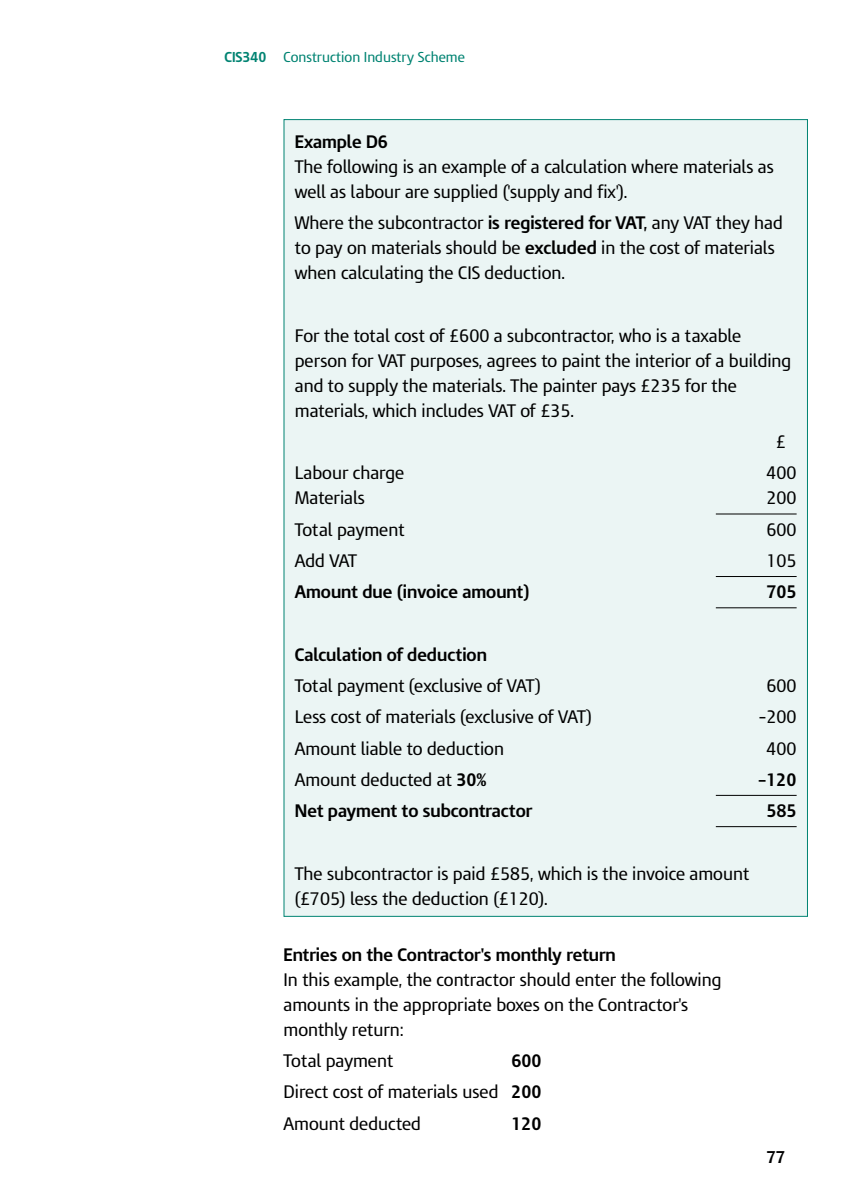
<style>
.page{position:relative;width:842px;height:1191px;background:#fff}
.page>*{position:absolute;margin:0;border:0;box-sizing:border-box;transform-origin:0 0}
.t1{font:17px/25px "IR Modena";color:#000}
.t2{font:700 17px "IR Modena";color:#000}
.t3{font:700 16px "IR Modena";color:#000}
.t4{font:13.6px "IR Modena";color:#008372}
.t5{font:700 13.6px "IR Modena";color:#008372}
.s1{font-weight:700}
</style>
<div class="page">
<div style="left:284px;top:120px;width:523px;height:796px;background:#ebf5f4"></div>
<hr style="left:716px;top:513px;width:81px;height:1px;background:#000">
<hr style="left:716px;top:576px;width:81px;height:1px;background:#000">
<hr style="left:716px;top:607px;width:81px;height:1px;background:#000">
<hr style="left:716px;top:795px;width:81px;height:1px;background:#000">
<hr style="left:716px;top:826px;width:81px;height:1px;background:#000">
<p class="t5" style="left:224px;top:52px;width:44px">CIS340</p>
<p class="t4" style="left:283px;top:52px;width:183px">Construction Industry Scheme</p>
<p class="t2" style="left:295px;top:135px;width:95px">Example D6</p>
<p class="t1" style="left:295px;top:156px;width:480px">The following is an example of a calculation where materials as well as labour are supplied ('supply and fix').</p>
<p class="t1" style="left:295px;top:212px;width:490px">Where the subcontractor <span class="s1">is registered for VAT,</span> any VAT they had to pay on materials should be <span class="s1">excluded</span> in the cost of materials when calculating the CIS deduction.</p>
<p class="t1" style="left:295px;top:325px;width:498px">For the total cost of £600 a subcontractor, who is a taxable person for VAT purposes, agrees to paint the interior of a building and to supply the materials. The painter pays £235 for the materials, which includes VAT of £35.</p>
<p class="t1" style="left:776px;top:431px;width:12px">£</p>
<p class="t1" style="left:295px;top:462px;width:111px">Labour charge</p>
<p class="t1" style="left:766px;top:462px;width:32px">400</p>
<p class="t1" style="left:295px;top:487px;width:71px">Materials</p>
<p class="t1" style="left:766px;top:487px;width:32px">200</p>
<p class="t1" style="left:295px;top:518px;width:111px">Total payment</p>
<p class="t1" style="left:766px;top:518px;width:32px">600</p>
<p class="t1" style="left:295px;top:550px;width:64px">Add VAT</p>
<p class="t1" style="left:766px;top:550px;width:32px">105</p>
<p class="t2" style="left:295px;top:585px;width:236px">Amount due (invoice amount)</p>
<p class="t2" style="left:766px;top:585px;width:32px">705</p>
<p class="t2" style="left:295px;top:648px;width:194px">Calculation of deduction</p>
<p class="t1" style="left:295px;top:675px;width:247px">Total payment (exclusive of VAT)</p>
<p class="t1" style="left:766px;top:675px;width:32px">600</p>
<p class="t1" style="left:295px;top:706px;width:299px">Less cost of materials (exclusive of VAT)</p>
<p class="t1" style="left:759px;top:706px;width:39px">–200</p>
<p class="t1" style="left:295px;top:737px;width:211px">Amount liable to deduction</p>
<p class="t1" style="left:766px;top:737px;width:32px">400</p>
<p class="t1" style="left:295px;top:768px;width:193px">Amount deducted at <span class="s1">30%</span></p>
<p class="t2" style="left:758px;top:773px;width:40px">–120</p>
<p class="t2" style="left:295px;top:804px;width:239px">Net payment to subcontractor</p>
<p class="t2" style="left:766px;top:804px;width:32px">585</p>
<p class="t1" style="left:295px;top:862px;width:456px">The subcontractor is paid £585, which is the invoice amount (£705) less the deduction (£120).</p>
<p class="t2" style="left:283px;top:948px;width:334px">Entries on the Contractor's monthly return</p>
<p class="t1" style="left:283px;top:968px;width:439px">In this example, the contractor should enter the following amounts in the appropriate boxes on the Contractor's monthly return:</p>
<p class="t1" style="left:283px;top:1050px;width:111px">Total payment</p>
<p class="t1" style="left:283px;top:1047px;width:260px;line-height:31.2px;text-align:justify;text-indent:228px"><span class="s1">600<br></span>Direct cost of materials used <span class="s1">200<br></span>Amount deducted</p>
<p class="t2" style="left:511px;top:1117px;width:32px">120</p>
<p class="t3" style="left:766px;top:1151px;width:20px">77</p>
</div>
